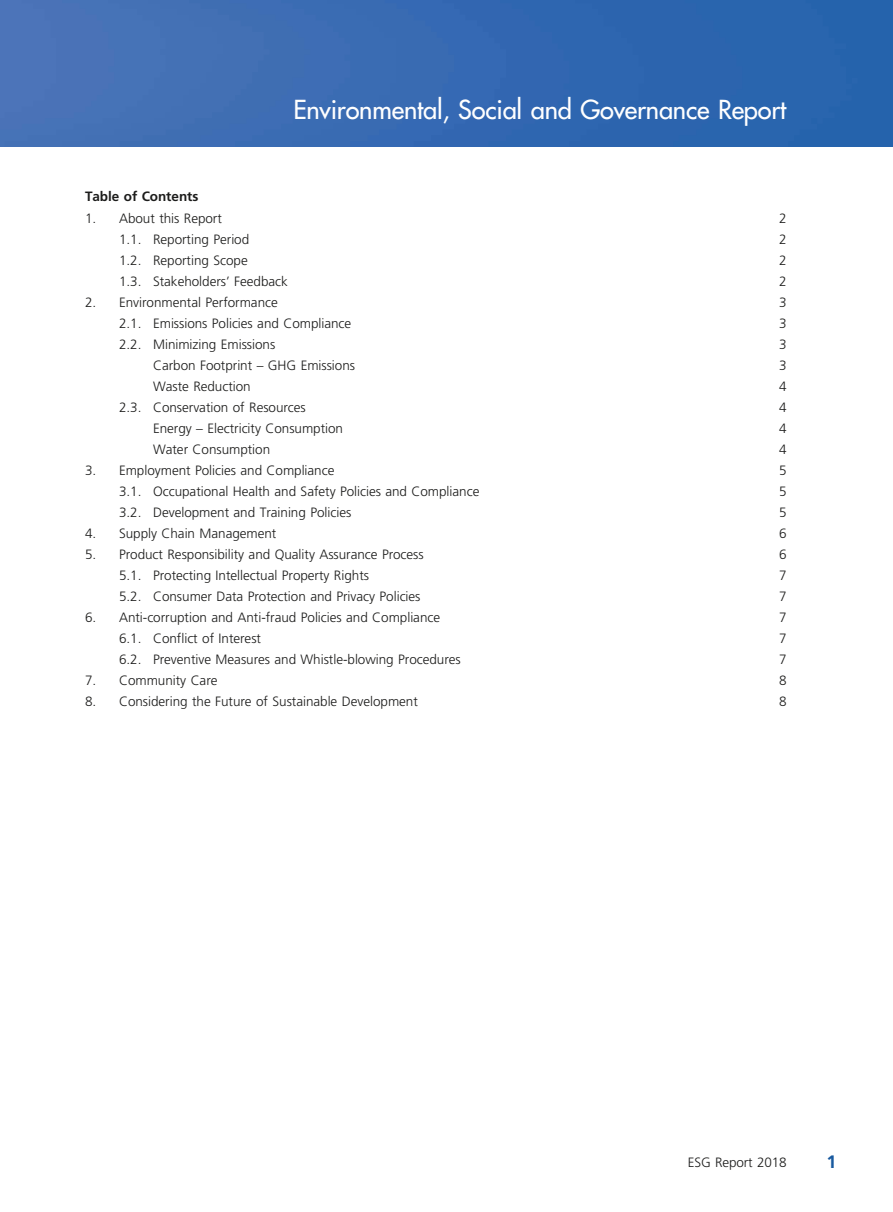
<style>
.page{position:relative;width:893px;height:1212px;background:#fff}
.page>*{position:absolute;margin:0;border:0;box-sizing:border-box;transform-origin:0 0}
.t1{font:500 25.5px "Futura Std";letter-spacing:-.01em;color:#fff}
.t2{font:700 18px "Frutiger LT Std";color:#195a9f}
.t3{font:300 13.5px "Frutiger LT Std";letter-spacing:-.005em;color:#1c1c1b}
.t4{font:700 13.5px "Frutiger LT Std";letter-spacing:-.005em;color:#1c1c1b}
</style>
<div class="page">
<img style="left:0;top:0;width:893px;height:146px">
<h1 class="t1" style="left:293px;top:93px;width:494px">Environmental, Social and Governance Report</h1>
<p class="t4" style="left:85px;top:189px;width:115px">Table of Contents</p>
<p class="t3" style="left:85px;top:210px;width:138px">1. About this Report</p>
<p class="t3" style="left:779px;top:210px;width:9px">2</p>
<p class="t3" style="left:119px;top:231px;width:132px">1.1. Reporting Period</p>
<p class="t3" style="left:779px;top:231px;width:9px">2</p>
<p class="t3" style="left:119px;top:252px;width:130px">1.2. Reporting Scope</p>
<p class="t3" style="left:779px;top:252px;width:9px">2</p>
<p class="t3" style="left:119px;top:273px;width:170px">1.3. Stakeholders’ Feedback</p>
<p class="t3" style="left:779px;top:273px;width:9px">2</p>
<p class="t3" style="left:85px;top:294px;width:194px">2. Environmental Performance</p>
<p class="t3" style="left:779px;top:294px;width:9px">3</p>
<p class="t3" style="left:119px;top:315px;width:234px">2.1. Emissions Policies and Compliance</p>
<p class="t3" style="left:779px;top:315px;width:9px">3</p>
<p class="t3" style="left:119px;top:336px;width:158px">2.2. Minimizing Emissions</p>
<p class="t3" style="left:779px;top:336px;width:9px">3</p>
<p class="t3" style="left:153px;top:357px;width:204px">Carbon Footprint – GHG Emissions</p>
<p class="t3" style="left:779px;top:357px;width:9px">3</p>
<p class="t3" style="left:153px;top:378px;width:99px">Waste Reduction</p>
<p class="t3" style="left:779px;top:378px;width:9px">4</p>
<p class="t3" style="left:119px;top:399px;width:188px">2.3. Conservation of Resources</p>
<p class="t3" style="left:779px;top:399px;width:9px">4</p>
<p class="t3" style="left:153px;top:420px;width:191px">Energy – Electricity Consumption</p>
<p class="t3" style="left:779px;top:420px;width:9px">4</p>
<p class="t3" style="left:153px;top:441px;width:119px">Water Consumption</p>
<p class="t3" style="left:779px;top:441px;width:9px">4</p>
<p class="t3" style="left:85px;top:462px;width:251px">3. Employment Policies and Compliance</p>
<p class="t3" style="left:779px;top:462px;width:9px">5</p>
<p class="t3" style="left:119px;top:483px;width:362px">3.1. Occupational Health and Safety Policies and Compliance</p>
<p class="t3" style="left:779px;top:483px;width:9px">5</p>
<p class="t3" style="left:119px;top:504px;width:234px">3.2. Development and Training Policies</p>
<p class="t3" style="left:779px;top:504px;width:9px">5</p>
<p class="t3" style="left:85px;top:525px;width:193px">4. Supply Chain Management</p>
<p class="t3" style="left:779px;top:525px;width:9px">6</p>
<p class="t3" style="left:85px;top:546px;width:340px">5. Product Responsibility and Quality Assurance Process</p>
<p class="t3" style="left:779px;top:546px;width:9px">6</p>
<p class="t3" style="left:119px;top:567px;width:251px">5.1. Protecting Intellectual Property Rights</p>
<p class="t3" style="left:779px;top:567px;width:9px">7</p>
<p class="t3" style="left:119px;top:588px;width:303px">5.2. Consumer Data Protection and Privacy Policies</p>
<p class="t3" style="left:779px;top:588px;width:9px">7</p>
<p class="t3" style="left:85px;top:609px;width:357px">6. Anti-corruption and Anti-fraud Policies and Compliance</p>
<p class="t3" style="left:779px;top:609px;width:9px">7</p>
<p class="t3" style="left:119px;top:630px;width:143px">6.1. Conflict of Interest</p>
<p class="t3" style="left:779px;top:630px;width:9px">7</p>
<p class="t3" style="left:119px;top:651px;width:343px">6.2. Preventive Measures and Whistle-blowing Procedures</p>
<p class="t3" style="left:779px;top:651px;width:9px">7</p>
<p class="t3" style="left:85px;top:672px;width:134px">7. Community Care</p>
<p class="t3" style="left:779px;top:672px;width:9px">8</p>
<p class="t3" style="left:85px;top:693px;width:334px">8. Considering the Future of Sustainable Development</p>
<p class="t3" style="left:779px;top:693px;width:9px">8</p>
<p class="t3" style="left:688px;top:1155px;width:101px">ESG Report 2018</p>
<h2 class="t2" style="left:826px;top:1151px;width:12px">1</h2>
</div>
